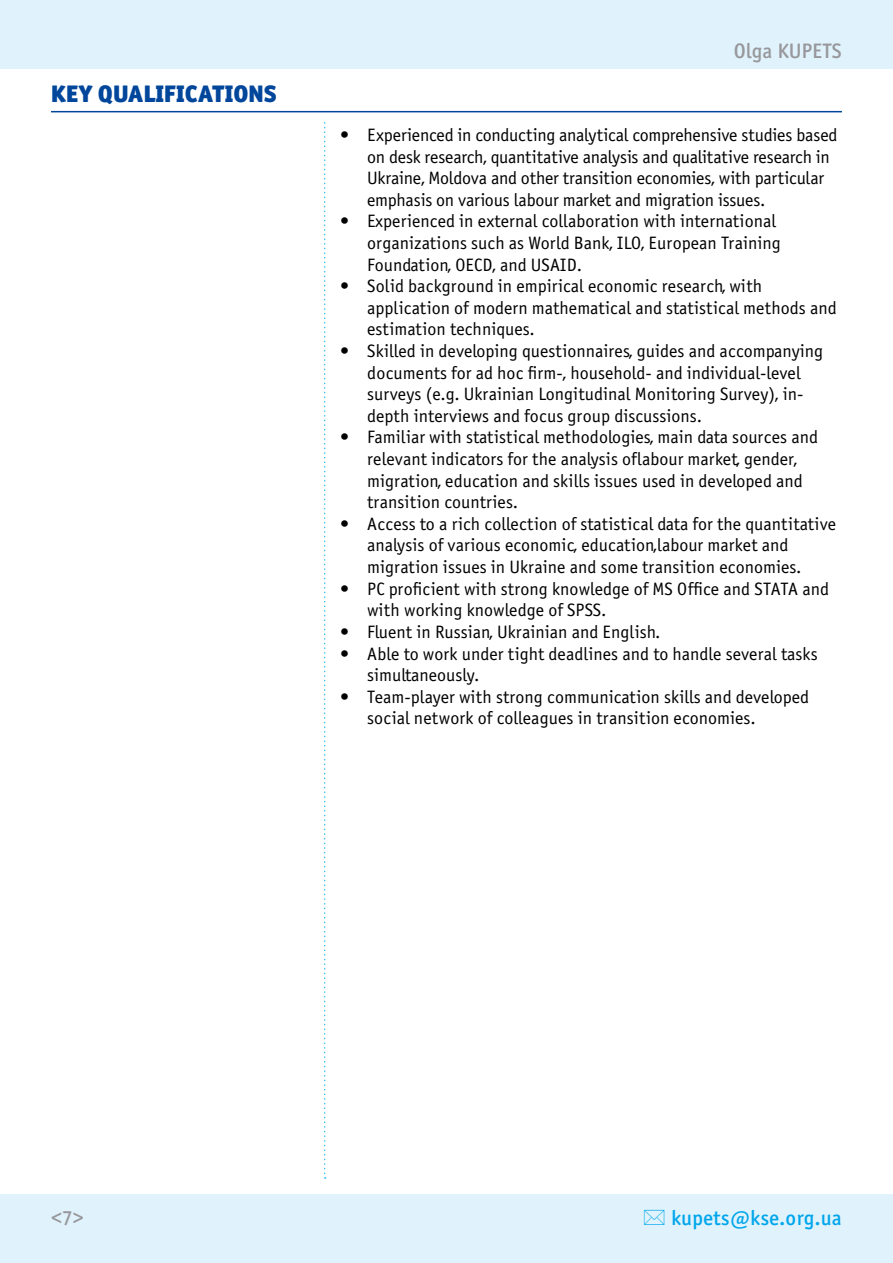
<style>
.page{position:relative;width:893px;height:1263px;background:#fff}
.page>*{position:absolute;margin:0;border:0;box-sizing:border-box;transform-origin:0 0}
.t1{font:24px "Officina Sans Black ITC";color:#00469b}
.t2{font:21px "Officina Sans Medium ITC";color:#00a6eb}
.t3{font:21px "Officina Sans Medium ITC";color:#98989c}
.t4{font:18px/21.6px "Officina Sans Book ITC";color:#000}
</style>
<div class="page">
<div style="left:0;top:0;width:893px;height:68px;background:#e0f3fc"></div>
<div style="left:0;top:1195px;width:893px;height:68px;background:#e0f3fc"></div>
<svg style="left:324px;top:122px;width:2px;height:1057px"></svg>
<hr style="left:51px;top:111px;width:791px;height:1px;background:#00469b">
<h1 class="t1" style="left:51px;top:79px;width:227px">KEY QUALIFICATIONS</h1>
<p class="t3" style="left:734px;top:38px;width:110px">Olga KUPETS</p>
<p class="t4" style="left:367px;top:124px;width:472px;text-indent:-27px">• Experienced in conducting analytical comprehensive studies based on desk research, quantitative analysis and qualitative research in Ukraine, Moldova and other transition economies, with particular emphasis on various labour market and migration issues.</p>
<p class="t4" style="left:367px;top:211px;width:415px;text-indent:-27px">• Experienced in external collaboration with international organizations such as World Bank, ILO, European Training<br>Foundation, OECD, and USAID.</p>
<p class="t4" style="left:367px;top:275px;width:471px;text-indent:-27px">• Solid background in empirical economic research, with application of modern mathematical and statistical methods and estimation techniques.</p>
<p class="t4" style="left:367px;top:340px;width:458px;text-indent:-27px">• Skilled in developing questionnaires, guides and accompanying documents for ad hoc firm-, household- and individual-level surveys (e.g. Ukrainian Longitudinal Monitoring Survey), in&shy;depth interviews and focus group discussions.</p>
<p class="t4" style="left:367px;top:427px;width:452px;text-indent:-27px">• Familiar with statistical methodologies, main data sources and relevant indicators for the analysis of labour market, gender, migration, education and skills issues used in developed and transition countries.</p>
<p class="t4" style="left:367px;top:513px;width:471px;text-indent:-27px">• Access to a rich collection of statistical data for the quantitative analysis of various economic, education, labour market and migration issues in Ukraine and some transition economies.</p>
<p class="t4" style="left:367px;top:578px;width:463px;text-indent:-27px">• PC proficient with strong knowledge of MS Office and STATA and with working knowledge of SPSS.</p>
<p class="t4" style="left:340px;top:621px;width:322px">• Fluent in Russian, Ukrainian and English.</p>
<p class="t4" style="left:367px;top:643px;width:452px;text-indent:-27px">• Able to work under tight deadlines and to handle several tasks simultaneously.</p>
<p class="t4" style="left:367px;top:686px;width:444px;text-indent:-27px">• Team-player with strong communication skills and developed social network of colleagues in transition economies.</p>
<p class="t3" style="left:51px;top:1205px;width:34px">&lt;7&gt;</p>
<p class="t2" style="left:671px;top:1205px;width:172px">kupets@kse.org.ua</p>
</div>
